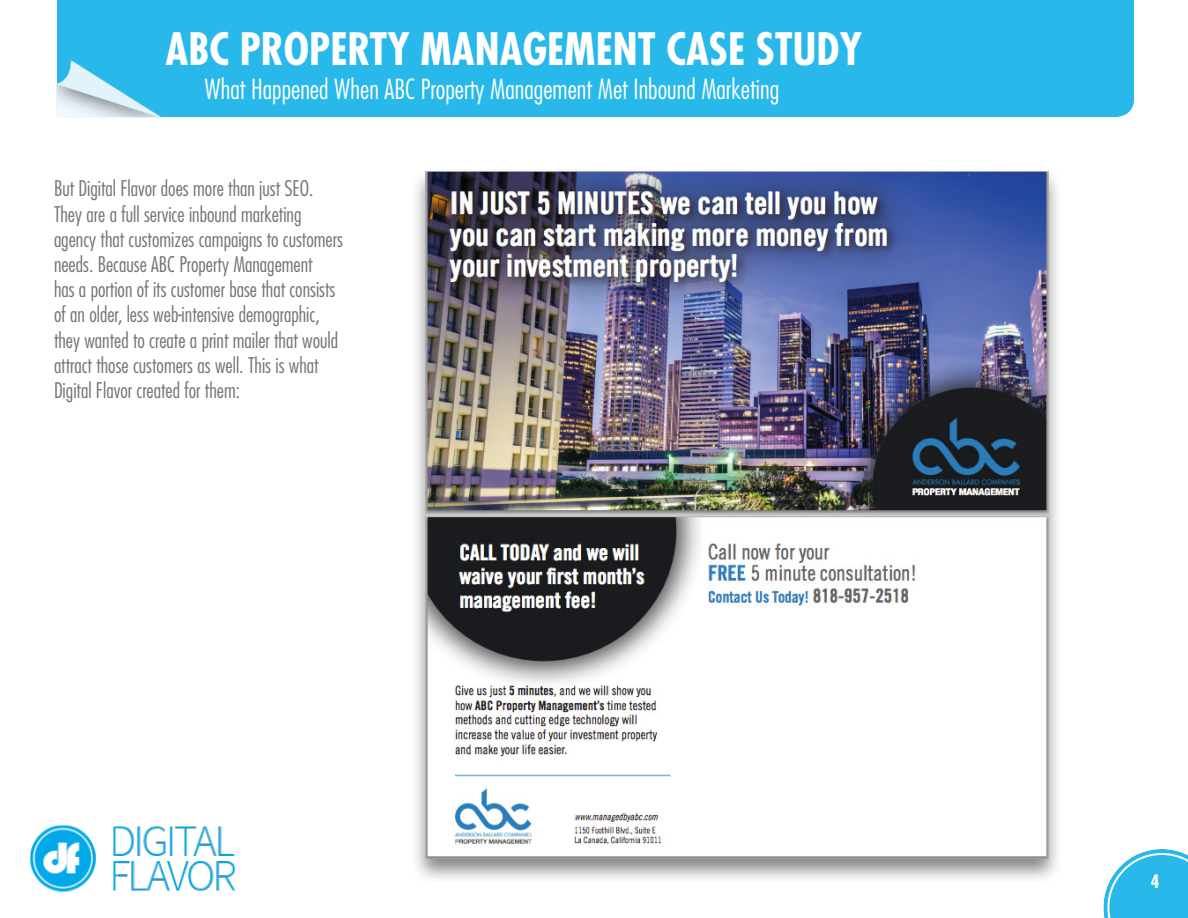
<style>
.page{position:relative;width:1188px;height:918px;background:#fff}
.page>*{position:absolute;margin:0;border:0;box-sizing:border-box;transform-origin:0 0}
.t1{font:700 condensed 43.5px "Futura";color:#fff}
.t2{font:300 condensed 27px "Futura";color:#fff}
.t3{font:300 condensed 21px/25.2px "Futura";color:#727477}
.t4{font:700 condensed 18px "Futura";color:#fff}
</style>
<div class="page">
<div style="left:57px;top:0;width:1077px;height:117px;background:#28b8ea"></div>
<svg style="left:56px;top:60px;width:105px;height:57px;background:#84cfea"></svg>
<svg style="left:1103px;top:849px;width:85px;height:69px"></svg>
<img style="left:30px;top:825px;width:206px;height:67px">
<div style="left:410px;top:167px;width:653px;height:717px;background:#231f20;opacity:.55"></div>
<img style="left:426px;top:172px;width:622px;height:687px">
<p class="t1" style="left:166px;top:21px;width:698px">ABC PROPERTY MANAGEMENT CASE STUDY</p>
<p class="t2" style="left:205px;top:73px;width:576px">What Happened When ABC Property Management Met Inbound Marketing</p>
<p class="t3" style="left:54px;top:176px;width:290px">But Digital Flavor does more than just SEO.<br>They are a full service inbound marketing agency that customizes campaigns to customers needs. Because ABC Property Management<br>has a portion of its customer base that consists of an older, less web-intensive demographic, they wanted to create a print mailer that would attract those customers as well. This is what Digital Flavor created for them:</p>
<p class="t4" style="left:1151px;top:870px;width:10px">4</p>
</div>
